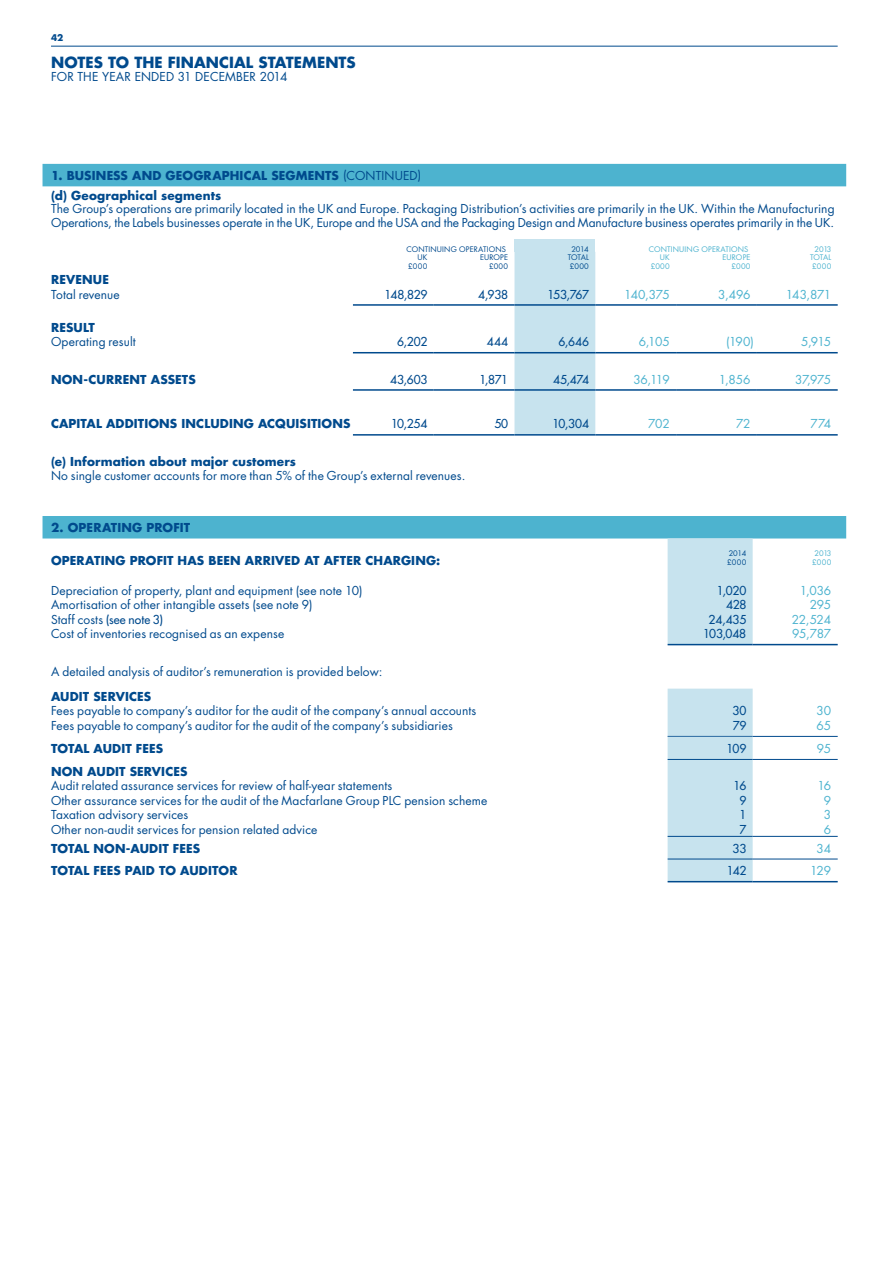
<style>
.page{position:relative;width:893px;height:1263px;background:#fff}
.page>*{position:absolute;margin:0;border:0;box-sizing:border-box;transform-origin:0 0}
.t1{font:700 15px "Futura Std";color:#004a8d}
.t2{font:12px/13.5px "Futura Std";letter-spacing:.005em;color:#004a8d}
.t3{font:700 12px/19.8px "Futura Std";letter-spacing:.01em;color:#004a8d}
.t4{font:500 12px "Futura Std";letter-spacing:-.015em;color:#004a8d}
.t5{font:12px "Futura Std";letter-spacing:-.03em;color:#4db3cf}
.t6{font:700 9px "Futura Std";color:#004a8d}
.t7{font:7.5px/9px "Futura Std";letter-spacing:.025em;color:#004a8d;text-align:right}
.t8{font:7.5px/9px "Futura Std";letter-spacing:.025em;color:#4db3cf;text-align:right}
.t9{font:7.5px/9px "Futura Std";color:#004a8d}
.t10{font:7.5px/9px "Futura Std";color:#4db3cf}
.s1{font-weight:400}
.s2{font-weight:500}
</style>
<div class="page">
<hr style="left:51px;top:46px;width:787px;height:1px;background:#004a8d">
<div style="left:43px;top:164px;width:803px;height:22px;background:#4db3cf"></div>
<div style="left:43px;top:516px;width:803px;height:22px;background:#4db3cf"></div>
<div style="left:514px;top:240px;width:81px;height:12px;background:#c7e3ee"></div>
<div style="left:514px;top:252px;width:81px;height:182px;background:#c7e3ee"></div>
<hr style="left:353px;top:304px;width:81px;height:2px;background:#004a8d">
<hr style="left:434px;top:304px;width:80px;height:2px;background:#004a8d">
<hr style="left:514px;top:304px;width:81px;height:2px;background:#004a8d">
<hr style="left:595px;top:304px;width:81px;height:2px;background:#004a8d">
<hr style="left:676px;top:304px;width:81px;height:2px;background:#004a8d">
<hr style="left:757px;top:304px;width:81px;height:2px;background:#004a8d">
<hr style="left:353px;top:352px;width:81px;height:1px;background:#004a8d">
<hr style="left:434px;top:352px;width:80px;height:1px;background:#004a8d">
<hr style="left:514px;top:352px;width:81px;height:1px;background:#004a8d">
<hr style="left:595px;top:352px;width:81px;height:1px;background:#004a8d">
<hr style="left:676px;top:352px;width:81px;height:1px;background:#004a8d">
<hr style="left:757px;top:352px;width:81px;height:1px;background:#004a8d">
<hr style="left:353px;top:434px;width:81px;height:2px;background:#004a8d">
<hr style="left:434px;top:434px;width:80px;height:2px;background:#004a8d">
<hr style="left:514px;top:434px;width:81px;height:2px;background:#004a8d">
<hr style="left:595px;top:434px;width:81px;height:2px;background:#004a8d">
<hr style="left:676px;top:434px;width:81px;height:2px;background:#004a8d">
<hr style="left:757px;top:434px;width:81px;height:2px;background:#004a8d">
<hr style="left:353px;top:389px;width:81px;height:2px;background:#004a8d">
<hr style="left:434px;top:389px;width:80px;height:2px;background:#004a8d">
<hr style="left:514px;top:389px;width:81px;height:2px;background:#004a8d">
<hr style="left:595px;top:389px;width:81px;height:2px;background:#004a8d">
<hr style="left:676px;top:389px;width:81px;height:2px;background:#004a8d">
<hr style="left:757px;top:389px;width:81px;height:2px;background:#004a8d">
<div style="left:668px;top:538px;width:85px;height:106px;background:#c7e3ee"></div>
<hr style="left:668px;top:644px;width:85px;height:1px;background:#004a8d">
<hr style="left:753px;top:644px;width:85px;height:1px;background:#004a8d">
<hr style="left:753px;top:736px;width:85px;height:1px;background:#004a8d">
<div style="left:668px;top:689px;width:85px;height:192px;background:#c7e3ee"></div>
<hr style="left:668px;top:881px;width:85px;height:1px;background:#004a8d">
<hr style="left:753px;top:881px;width:85px;height:1px;background:#004a8d">
<hr style="left:668px;top:859px;width:85px;height:1px;background:#004a8d">
<hr style="left:753px;top:859px;width:85px;height:1px;background:#004a8d">
<hr style="left:668px;top:759px;width:85px;height:1px;background:#004a8d">
<hr style="left:753px;top:759px;width:85px;height:1px;background:#004a8d">
<hr style="left:668px;top:836px;width:85px;height:1px;background:#004a8d">
<hr style="left:753px;top:836px;width:85px;height:1px;background:#004a8d">
<p class="t6" style="left:51px;top:32px;width:14px">42</p>
<p class="t1" style="left:51px;top:52px;width:306px">NOTES TO THE FINANCIAL STATEMENTS</p>
<p class="t2" style="left:51px;top:70px;width:238px">FOR THE YEAR ENDED 31 DECEMBER 2014</p>
<p class="t3" style="left:51px;top:165px;width:372px">1. BUSINESS AND GEOGRAPHICAL SEGMENTS <span class="s1">(CONTINUED) </span>(d) Geographical segments</p>
<p class="t2" style="left:51px;top:202px;width:785px">The Group’s operations are primarily located in the UK and Europe. Packaging Distribution’s activities are primarily in the UK. Within the Manufacturing<br>Operations, the Labels businesses operate in the UK, Europe and the USA and the Packaging Design and Manufacture business operates primarily in the UK.</p>
<p class="t7" style="left:406px;top:245px;width:101px">CONTINUING OPERATIONS</p>
<p class="t7" style="left:571px;top:245px;width:19px">2014</p>
<p class="t8" style="left:649px;top:245px;width:101px">CONTINUING OPERATIONS</p>
<p class="t8" style="left:815px;top:245px;width:18px">2013</p>
<p class="t7" style="left:408px;top:253px;width:21px">UK £000</p>
<p class="t7" style="left:480px;top:253px;width:29px">EUROPE £000</p>
<p class="t9" style="left:568px;top:253px;width:23px">TOTAL £000</p>
<p class="t8" style="left:651px;top:253px;width:21px">UK £000</p>
<p class="t8" style="left:723px;top:253px;width:29px">EUROPE £000</p>
<p class="t10" style="left:810px;top:253px;width:23px">TOTAL £000</p>
<p class="t3" style="left:51px;top:269px;width:60px">REVENUE</p>
<p class="t2" style="left:51px;top:288px;width:70px">Total revenue</p>
<p class="t4" style="left:385px;top:287px;width:44px">148,829</p>
<p class="t4" style="left:478px;top:287px;width:32px">4,938</p>
<p class="t4" style="left:547px;top:287px;width:43px">153,767</p>
<p class="t5" style="left:624px;top:286px;width:47px">140,375</p>
<p class="t5" style="left:718px;top:286px;width:34px">3,496</p>
<p class="t5" style="left:786px;top:286px;width:47px">143,871</p>
<p class="t3" style="left:51px;top:317px;width:45px">RESULT</p>
<p class="t2" style="left:51px;top:335px;width:86px">Operating result</p>
<p class="t4" style="left:397px;top:334px;width:32px">6,202</p>
<p class="t4" style="left:487px;top:334px;width:23px">444</p>
<p class="t4" style="left:558px;top:334px;width:32px">6,646</p>
<p class="t5" style="left:639px;top:334px;width:33px">6,105</p>
<p class="t5" style="left:726px;top:334px;width:29px">(190)</p>
<p class="t5" style="left:801px;top:334px;width:32px">5,915</p>
<p class="t3" style="left:51px;top:369px;width:146px">NON-CURRENT ASSETS</p>
<p class="t4" style="left:390px;top:372px;width:39px">43,603</p>
<p class="t4" style="left:479px;top:372px;width:30px">1,871</p>
<p class="t4" style="left:553px;top:372px;width:37px">45,474</p>
<p class="t5" style="left:633px;top:371px;width:38px">36,119</p>
<p class="t5" style="left:719px;top:371px;width:33px">1,856</p>
<p class="t5" style="left:795px;top:371px;width:38px">37,975</p>
<p class="t3" style="left:51px;top:414px;width:301px">CAPITAL ADDITIONS INCLUDING ACQUISITIONS</p>
<p class="t4" style="left:391px;top:416px;width:38px">10,254</p>
<p class="t4" style="left:494px;top:416px;width:15px">50</p>
<p class="t4" style="left:552px;top:416px;width:38px">10,304</p>
<p class="t5" style="left:648px;top:416px;width:23px">702</p>
<p class="t5" style="left:736px;top:416px;width:16px">72</p>
<p class="t5" style="left:810px;top:416px;width:22px">774</p>
<p class="t3" style="left:51px;top:452px;width:246px">(e) Information about major customers</p>
<p class="t2" style="left:51px;top:469px;width:416px">No single customer accounts for more than 5% of the Group’s external revenues.</p>
<p class="t3" style="left:51px;top:518px;width:141px">2. OPERATING PROFIT</p>
<p class="t7" style="left:727px;top:549px;width:21px;text-align:left">2014 £000</p>
<p class="t8" style="left:815px;top:549px;width:18px">2013</p>
<p class="t3" style="left:51px;top:551px;width:391px">OPERATING PROFIT HAS BEEN ARRIVED AT AFTER CHARGING:</p>
<p class="t8" style="left:812px;top:558px;width:21px">£000</p>
<p class="t2" style="left:51px;top:583px;width:313px">Depreciation of property, plant and equipment (see note 10)</p>
<p class="t4" style="left:717px;top:582px;width:31px">1,020</p>
<p class="t5" style="left:800px;top:582px;width:33px">1,036</p>
<p class="t2" style="left:51px;top:598px;width:263px">Amortisation of other intangible assets (see note 9)</p>
<p class="t4" style="left:726px;top:597px;width:22px">428</p>
<p class="t5" style="left:810px;top:597px;width:23px">295</p>
<p class="t2" style="left:51px;top:613px;width:114px">Staff costs <span class="s2">(see note 3)</span></p>
<p class="t4" style="left:709px;top:612px;width:39px">24,435</p>
<p class="t5" style="left:792px;top:612px;width:41px">22,524</p>
<p class="t2" style="left:51px;top:627px;width:235px">Cost of inventories recognised as an expense</p>
<p class="t4" style="left:703px;top:626px;width:45px">103,048</p>
<p class="t5" style="left:792px;top:626px;width:41px">95,787</p>
<p class="t2" style="left:51px;top:665px;width:333px">A detailed analysis of auditor’s remuneration is provided below:</p>
<p class="t3" style="left:51px;top:686px;width:102px">AUDIT SERVICES</p>
<p class="t2" style="left:51px;top:704px;width:427px">Fees payable to company’s auditor for the audit of the company’s annual accounts</p>
<p class="t4" style="left:732px;top:703px;width:15px">30</p>
<p class="t5" style="left:817px;top:703px;width:16px">30</p>
<p class="t2" style="left:51px;top:719px;width:403px">Fees payable to company’s auditor for the audit of the company’s subsidiaries</p>
<p class="t4" style="left:733px;top:718px;width:15px">79</p>
<p class="t5" style="left:816px;top:718px;width:16px">65</p>
<p class="t3" style="left:51px;top:738px;width:114px">TOTAL AUDIT FEES</p>
<p class="t4" style="left:726px;top:741px;width:21px">109</p>
<p class="t5" style="left:817px;top:741px;width:16px">95</p>
<p class="t3" style="left:51px;top:761px;width:138px">NON AUDIT SERVICES</p>
<p class="t2" style="left:51px;top:779px;width:343px">Audit related assurance services for review of half-year statements</p>
<p class="t4" style="left:733px;top:778px;width:14px">16</p>
<p class="t5" style="left:817px;top:778px;width:15px">16</p>
<p class="t2" style="left:51px;top:794px;width:438px">Other assurance services for the audit of the Macfarlane Group PLC pension scheme</p>
<p class="t4" style="left:739px;top:793px;width:8px">9</p>
<p class="t5" style="left:824px;top:793px;width:9px">9</p>
<p class="t2" style="left:51px;top:808px;width:139px">Taxation advisory services</p>
<p class="t4" style="left:739px;top:807px;width:8px">1</p>
<p class="t5" style="left:824px;top:807px;width:9px">3</p>
<p class="t2" style="left:51px;top:823px;width:268px">Other non-audit services for pension related advice</p>
<p class="t4" style="left:739px;top:822px;width:8px">7</p>
<p class="t5" style="left:824px;top:822px;width:9px">6</p>
<p class="t3" style="left:51px;top:838px;width:151px">TOTAL NON-AUDIT FEES</p>
<p class="t4" style="left:733px;top:841px;width:15px">33</p>
<p class="t5" style="left:817px;top:840px;width:16px">34</p>
<p class="t3" style="left:51px;top:861px;width:188px">TOTAL FEES PAID TO AUDITOR</p>
<p class="t4" style="left:727px;top:863px;width:21px">142</p>
<p class="t5" style="left:810px;top:863px;width:23px">129</p>
</div>
